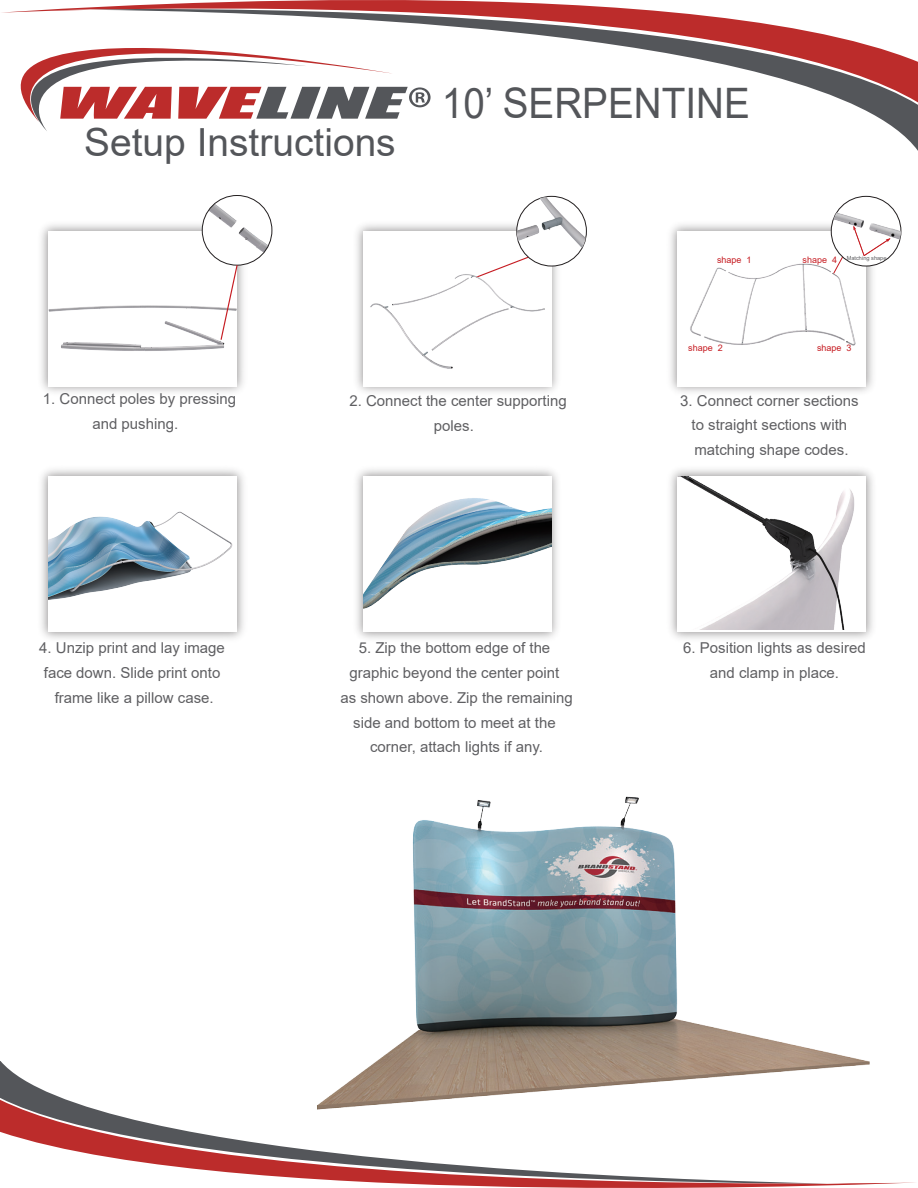
<style>
.page{position:relative;width:918px;height:1188px;background:#fff}
.page>*{position:absolute;margin:0;border:0;box-sizing:border-box;transform-origin:0 0}
.t1{font:42px "Arial";color:#54565a;scale:.92 1}
.t2{font:38.7px "Arial";color:#54565a}
.t3{font:15px/24.9px "Arial";color:#5f5f62;text-align:center}
.t4{font:9px "Arial";color:#c61c22}
.t5{font:5.7px "Arial";color:#5f5f62}
</style>
<div class="page">
<svg style="left:0;top:1061px;width:67px;height:39px"></svg>
<svg style="left:0;top:1100px;width:915px;height:88px"></svg>
<svg style="left:848px;top:102px;width:70px;height:49px"></svg>
<svg style="left:2px;top:0;width:916px;height:102px"></svg>
<svg style="left:11px;top:40px;width:420px;height:91px"></svg>
<img style="left:41px;top:195px;width:861px;height:444px">
<div style="left:363px;top:476px;width:189px;height:156px;background:#fff"></div>
<div style="left:49px;top:476px;width:188px;height:156px;background:#fff"></div>
<div style="left:49px;top:231px;width:188px;height:156px;background:#fff"></div>
<div style="left:363px;top:231px;width:189px;height:156px;background:#fff"></div>
<div style="left:678px;top:231px;width:188px;height:156px;background:#fff"></div>
<svg style="left:202px;top:195px;width:70px;height:70px"></svg>
<img style="left:358px;top:240px;width:188px;height:141px">
<img style="left:202px;top:202px;width:70px;height:56px">
<div style="left:202px;top:195px;width:70px;height:71px;border:1px solid #231f20;border-radius:50%"></div>
<div style="left:517px;top:196px;width:69px;height:70px;background:#fff;border-radius:50%"></div>
<img style="left:517px;top:196px;width:69px;height:61px">
<img style="left:690px;top:237px;width:176px;height:109px">
<img style="left:831px;top:196px;width:70px;height:70px;border-radius:35px">
<svg style="left:853px;top:226px;width:37px;height:30px"></svg>
<img style="left:49px;top:488px;width:205px;height:151px">
<img style="left:363px;top:498px;width:189px;height:111px">
<img style="left:44px;top:265px;width:199px;height:149px">
<svg style="left:220px;top:264px;width:18px;height:77px"></svg>
<img style="left:670px;top:477px;width:207px;height:153px">
<img style="left:302px;top:796px;width:593px;height:338px">
<h2 class="t2" style="left:84px;top:116px;width:313px">Setup Instructions</h2>
<h1 class="t1" style="left:442px;top:74px;width:336px">10’ SERPENTINE</h1>
<p class="t4" style="left:717px;top:254px;width:36px">shape 1</p>
<p class="t4" style="left:803px;top:254px;width:36px">shape 4</p>
<p class="t5" style="left:847px;top:254px;width:41px">Matching shape</p>
<p class="t4" style="left:688px;top:342px;width:36px">shape 2</p>
<p class="t4" style="left:817px;top:342px;width:36px">shape 3</p>
<p class="t3" style="left:43px;top:387px;width:195px">1. Connect poles by pressing and pushing.</p>
<p class="t3" style="left:680px;top:388px;width:180px">3. Connect corner sections to straight sections with matching shape codes.</p>
<p class="t3" style="left:349px;top:389px;width:219px">2. Connect the center supporting poles.</p>
<p class="t3" style="left:39px;top:635px;width:187px">4. Unzip print and lay image face down. Slide print onto frame like a pillow case.</p>
<p class="t3" style="left:340px;top:635px;width:234px">5. Zip the bottom edge of the graphic beyond the center point<br>as shown above. Zip the remaining side and bottom to meet at the corner, attach lights if any.</p>
<p class="t3" style="left:683px;top:635px;width:184px">6. Position lights as desired and clamp in place.</p>
</div>
